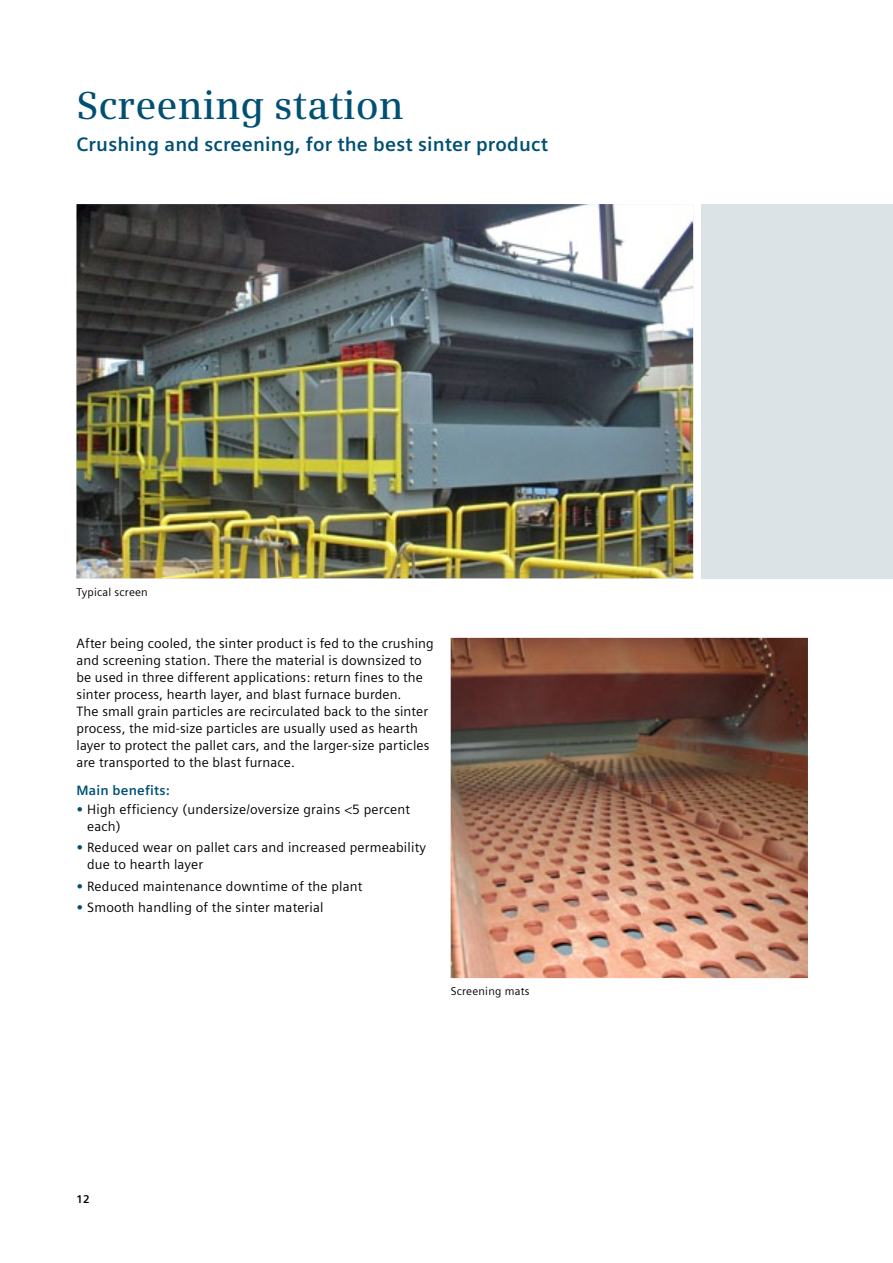
<style>
.page{position:relative;width:893px;height:1263px;background:#fff}
.page>*{position:absolute;margin:0;border:0;box-sizing:border-box;transform-origin:0 0}
.t1{font:600 39px "Siemens Serif";color:#005074}
.t2{font:700 19.5px "Siemens Sans";letter-spacing:.01em;color:#005074}
.t3{font:13.5px/17px "Siemens Sans";letter-spacing:.01em;color:#000}
.t4{font:700 13.5px "Siemens Sans";letter-spacing:.015em;color:#005074}
.t5{font:11.25px "Siemens Sans";letter-spacing:.02em;color:#000}
.t6{font:700 11.25px "Siemens Sans";color:#000}
.s1{font-weight:700;color:#005074}
</style>
<div class="page">
<img style="left:77px;top:204px;width:616px;height:374px">
<div style="left:702px;top:204px;width:191px;height:374px;background:#dce3e7"></div>
<img style="left:451px;top:638px;width:357px;height:340px">
<h1 class="t1" style="left:77px;top:83px;width:329px">Screening station</h1>
<h2 class="t2" style="left:77px;top:133px;width:473px">Crushing and screening, for the best sinter product</h2>
<p class="t5" style="left:77px;top:585px;width:73px">Typical screen</p>
<p class="t3" style="left:77px;top:635px;width:359px">After being cooled, the sinter product is fed to the crushing and screening station. There the material is downsized to be used in three different applications: return fines to the sinter process, hearth layer, and blast furnace burden.<br>The small grain particles are recirculated back to the sinter process, the mid-size particles are usually used as hearth layer to protect the pallet cars, and the larger-size particles are transported to the blast furnace.</p>
<p class="t4" style="left:77px;top:783px;width:95px">Main benefits:</p>
<p class="t3" style="left:87px;top:801px;width:324px;text-indent:-11px"><span class="s1">•</span> High efficiency (undersize/oversize grains &lt;5 percent each)</p>
<p class="t3" style="left:87px;top:839px;width:340px;text-indent:-11px"><span class="s1">•</span> Reduced wear on pallet cars and increased permeability due to hearth layer</p>
<p class="t3" style="left:77px;top:878px;width:288px"><span class="s1">•</span> Reduced maintenance downtime of the plant</p>
<p class="t3" style="left:77px;top:899px;width:249px"><span class="s1">•</span> Smooth handling of the sinter material</p>
<p class="t5" style="left:451px;top:985px;width:80px">Screening mats</p>
<p class="t6" style="left:77px;top:1192px;width:15px">12</p>
</div>
